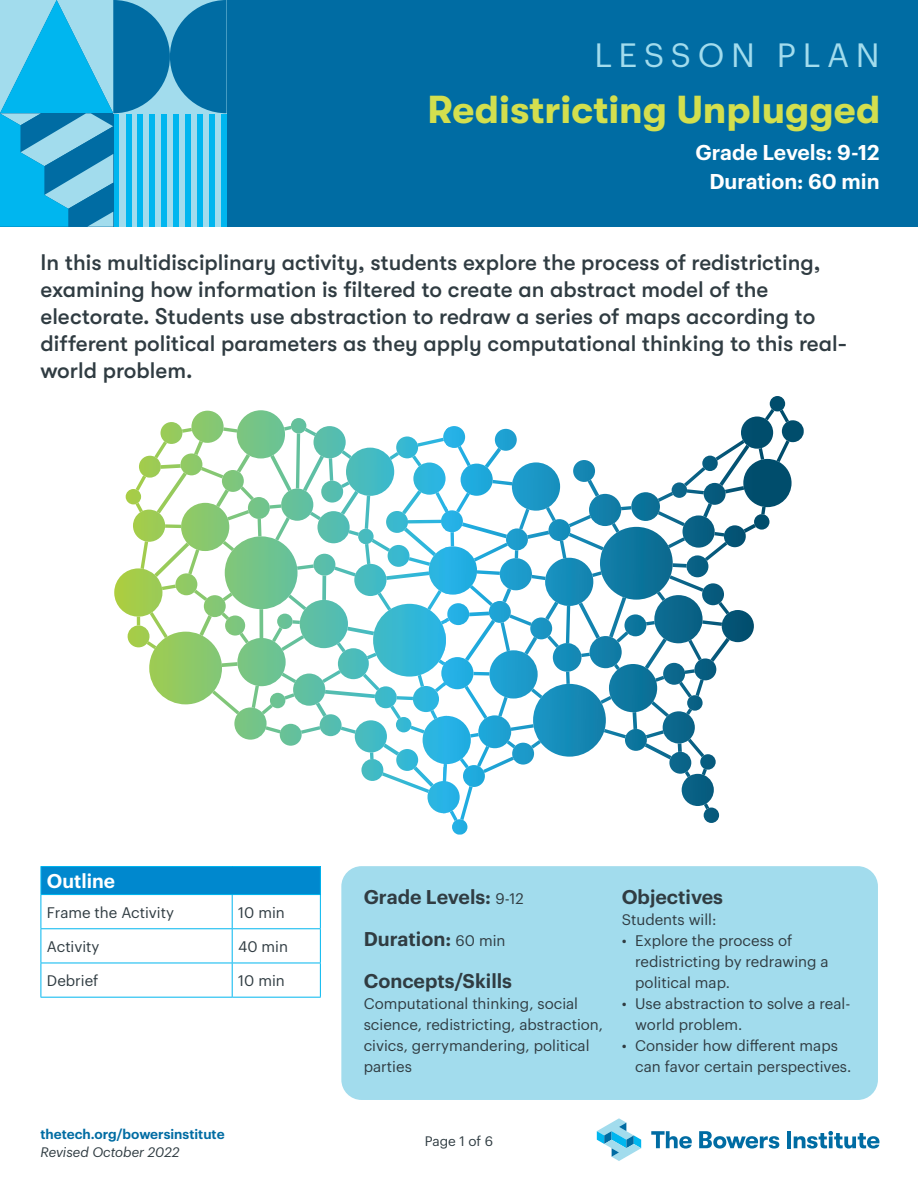
<style>
.page{position:relative;width:918px;height:1188px;background:#fff}
.page>*{position:absolute;margin:0;border:0;box-sizing:border-box;transform-origin:0 0}
.t1{font:700 39px "GT Walsheim";color:#d3df4e}
.t2{font:33px "Graphik";letter-spacing:.2em;color:#a2dced}
.t3{font:500 22.5px/27px "GT Walsheim";color:#303c42}
.t4{font:600 21px/28.5px "Graphik";color:#fff;text-align:right}
.t5{font:600 19.5px/42px "Graphik";color:#303c42}
.t6{font:600 19.5px "Graphik";color:#fff}
.t7{font:15px/21px "Graphik";color:#303c42}
.t8{font:600 13.5px "Graphik";color:#006ca3}
.t9{font:italic 13.5px "Graphik";color:#303c42}
.t10{font:13.5px "Graphik";color:#303c42}
.s1{font-weight:400;font-size:15px}
</style>
<div class="page">
<svg style="left:597px;top:1118px;width:44px;height:43px"></svg>
<svg style="left:651px;top:1131px;width:41px;height:18px"></svg>
<svg style="left:699px;top:1131px;width:80px;height:18px"></svg>
<hr style="left:787px;top:1131px;width:4px;height:17px;background:#006ca3">
<svg style="left:794px;top:1131px;width:85px;height:18px"></svg>
<div style="left:0;top:0;width:918px;height:227px;background:#006ca3"></div>
<svg style="left:0;top:0;width:227px;height:227px"></svg>
<div style="left:341px;top:866px;width:537px;height:234px;background:#a2dced;border-radius:20px"></div>
<div style="left:41px;top:867px;width:279px;height:28px;background:#0088ce"></div>
<hr style="left:41px;top:866px;width:191px;height:1px;background:#00b6ef">
<svg style="left:41px;top:867px;width:1px;height:27px"></svg>
<hr style="left:232px;top:866px;width:89px;height:1px;background:#00b6ef">
<svg style="left:320px;top:867px;width:1px;height:27px"></svg>
<hr style="left:41px;top:894px;width:191px;height:1px;background:#00b6ef">
<hr style="left:41px;top:895px;width:1px;height:33px;background:#00b6ef">
<hr style="left:232px;top:894px;width:89px;height:1px;background:#00b6ef">
<hr style="left:232px;top:895px;width:1px;height:33px;background:#00b6ef">
<hr style="left:320px;top:895px;width:1px;height:33px;background:#00b6ef">
<hr style="left:41px;top:928px;width:191px;height:1px;background:#00b6ef">
<hr style="left:41px;top:929px;width:1px;height:34px;background:#00b6ef">
<hr style="left:232px;top:928px;width:89px;height:1px;background:#00b6ef">
<hr style="left:232px;top:929px;width:1px;height:34px;background:#00b6ef">
<hr style="left:320px;top:929px;width:1px;height:34px;background:#00b6ef">
<hr style="left:41px;top:963px;width:191px;height:1px;background:#00b6ef">
<hr style="left:41px;top:963px;width:1px;height:34px;background:#00b6ef">
<hr style="left:232px;top:963px;width:89px;height:1px;background:#00b6ef">
<hr style="left:232px;top:963px;width:1px;height:34px;background:#00b6ef">
<hr style="left:320px;top:963px;width:1px;height:34px;background:#00b6ef">
<hr style="left:41px;top:997px;width:191px;height:1px;background:#00b6ef">
<hr style="left:232px;top:997px;width:89px;height:1px;background:#00b6ef">
<svg style="left:114px;top:396px;width:690px;height:439px"></svg>
<h2 class="t2" style="left:594px;top:30px;width:287px">LESSON PLAN</h2>
<h1 class="t1" style="left:428px;top:88px;width:454px">Redistricting Unplugged</h1>
<h3 class="t4" style="left:695px;top:137px;width:186px">Grade Levels: 9-12<br>Duration: 60 min</h3>
<p class="t3" style="left:41px;top:249px;width:808px">In this multidisciplinary activity, students explore the process of redistricting, examining how information is filtered to create an abstract model of the electorate. Students use abstraction to redraw a series of maps according to different political parameters as they apply computational thinking to this real&shy;world problem.</p>
<h3 class="t6" style="left:47px;top:866px;width:70px">Outline</h3>
<p class="t7" style="left:47px;top:901px;width:129px">Frame the Activity</p>
<p class="t7" style="left:238px;top:901px;width:48px">10 min</p>
<p class="t7" style="left:47px;top:935px;width:54px">Activity</p>
<p class="t7" style="left:238px;top:935px;width:51px">40 min</p>
<p class="t7" style="left:47px;top:969px;width:53px">Debrief</p>
<p class="t7" style="left:238px;top:969px;width:48px">10 min</p>
<p class="t8" style="left:41px;top:1124px;width:186px">thetech.org/bowersinstitute</p>
<p class="t9" style="left:41px;top:1142px;width:141px">Revised October 2022</p>
<h3 class="t5" style="left:364px;top:874px;width:162px">Grade Levels: <span class="s1">9-12<br></span>Duration: <span class="s1">60 min<br></span>Concepts/Skills</h3>
<p class="t7" style="left:364px;top:992px;width:241px">Computational thinking, social science, redistricting, abstraction, civics, gerrymandering, political parties</p>
<h3 class="t5" style="left:622px;top:874px;width:103px">Objectives</h3>
<p class="t7" style="left:622px;top:908px;width:96px">Students will:</p>
<p class="t7" style="left:635px;top:929px;width:195px;text-indent:-14px">• Explore the process of redistricting by redrawing a political map.</p>
<p class="t7" style="left:635px;top:992px;width:217px;text-indent:-14px">• Use abstraction to solve a real&shy;world problem.</p>
<p class="t7" style="left:635px;top:1034px;width:218px;text-indent:-14px">• Consider how different maps can favor certain perspectives.</p>
<p class="t10" style="left:425px;top:1131px;width:70px">Page 1 of 6</p>
</div>
